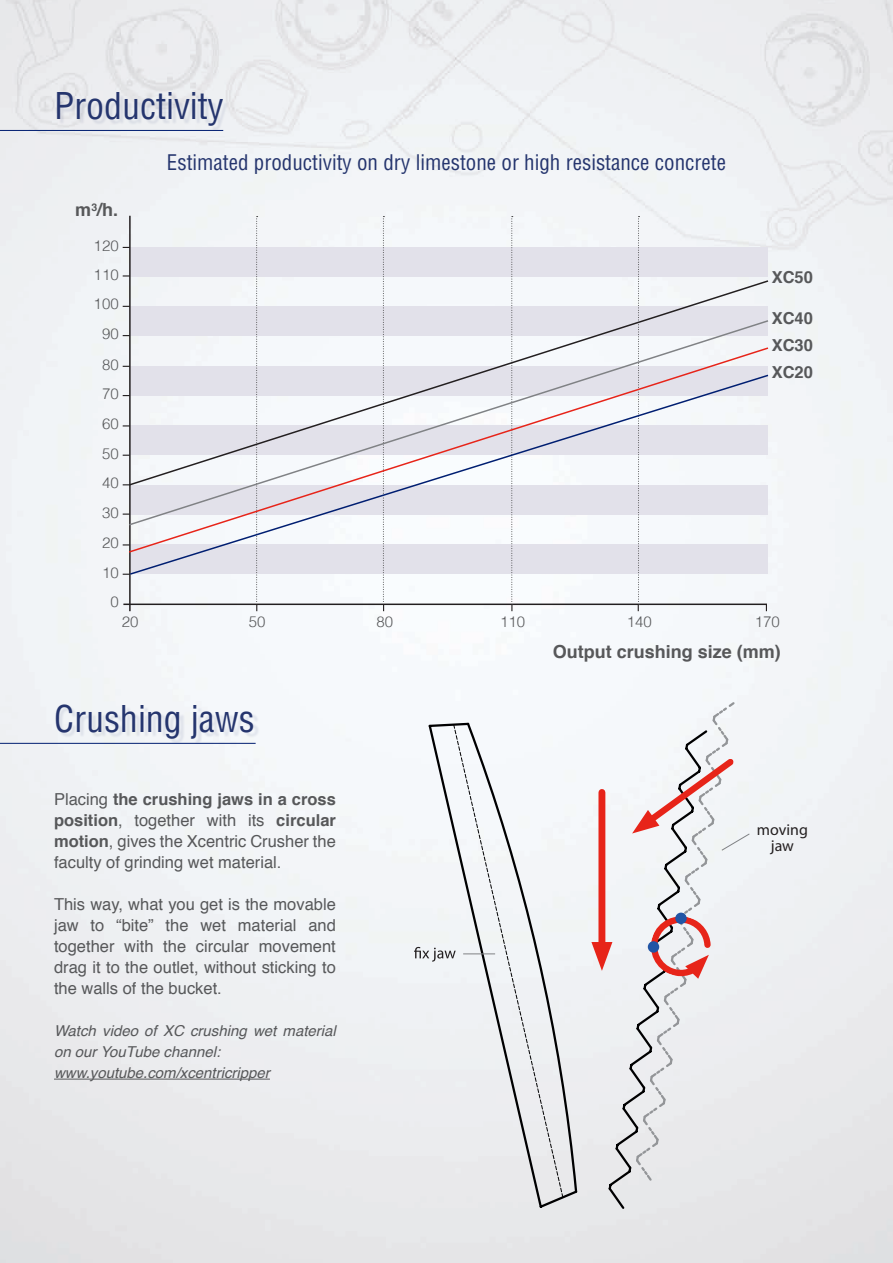
<style>
.page{position:relative;width:893px;height:1263px;background:#fff}
.page>*{position:absolute;margin:0;border:0;box-sizing:border-box;transform-origin:0 0}
.t1{font:condensed 36px "Helvetica";color:#25356e}
.t2{font:condensed 21px "Helvetica";color:#25356e}
.t3{font:700 18px "Helvetica";color:#57585a}
.t4{font:16.5px/21px "Helvetica";color:#57585a;text-align:justify}
.t5{font:700 16.5px "Helvetica";color:#57585a}
.t6{font:15.9px/15.9px "Myriad Pro";color:#231f20;text-align:center}
.t7{font:italic 15px/21px "Helvetica";color:#57585a}
.t8{font:300 15px "Helvetica";color:#57585a}
.s1{font-weight:700}
</style>
<div class="page">
<img style="left:0;top:0;width:893px;height:1263px">
<hr style="left:54px;top:1079px;width:216px;height:1px;background:#57585a">
<div style="left:59px;top:94px;width:170px;height:38px;background:#25356e;opacity:.1"></div>
<div style="left:58px;top:707px;width:201px;height:37px;background:#25356e;opacity:.1"></div>
<hr style="left:0;top:130px;width:223px;height:1px;background:#001e71">
<hr style="left:0;top:743px;width:256px;height:1px;background:#001e71">
<svg style="left:427px;top:721px;width:282px;height:490px"></svg>
<svg style="left:453px;top:724px;width:111px;height:474px"></svg>
<svg style="left:465px;top:721px;width:114px;height:473px"></svg>
<hr style="left:463px;top:953px;width:32px;height:1px;background:#808285">
<svg style="left:414px;top:947px;width:42px;height:15px"></svg>
<svg style="left:632px;top:700px;width:118px;height:483px"></svg>
<div style="left:598px;top:792px;width:7px;height:162px;background:#e72419"></div>
<svg style="left:591px;top:942px;width:21px;height:29px"></svg>
<div style="left:130px;top:247px;width:638px;height:30px;background:#e2e1ea"></div>
<hr style="left:123px;top:603px;width:644px;height:2px;background:#231f20">
<hr style="left:129px;top:216px;width:2px;height:395px;background:#231f20">
<svg style="left:123px;top:275px;width:7px;height:2px"></svg>
<svg style="left:256px;top:216px;width:2px;height:395px"></svg>
<svg style="left:383px;top:216px;width:1px;height:395px"></svg>
<svg style="left:511px;top:216px;width:2px;height:395px"></svg>
<svg style="left:638px;top:216px;width:1px;height:395px"></svg>
<svg style="left:128px;top:554px;width:642px;height:22px;background:#e1e1ea"></svg>
<svg style="left:127px;top:527px;width:643px;height:27px"></svg>
<svg style="left:127px;top:487px;width:643px;height:40px"></svg>
<svg style="left:127px;top:279px;width:643px;height:208px"></svg>
<p class="t1" style="left:54px;top:83px;width:171px">Productivity</p>
<p class="t3" style="left:75px;top:196px;width:44px">m<sup>3</sup>/h.</p>
<p class="t8" style="left:94px;top:234px;width:27px">120</p>
<p class="t8" style="left:94px;top:262px;width:27px">110</p>
<p class="t8" style="left:94px;top:291px;width:27px">100</p>
<p class="t8" style="left:102px;top:321px;width:18px">90</p>
<p class="t8" style="left:102px;top:352px;width:18px">80</p>
<p class="t8" style="left:102px;top:382px;width:18px">70</p>
<p class="t8" style="left:102px;top:412px;width:18px">60</p>
<p class="t8" style="left:102px;top:441px;width:18px">50</p>
<p class="t8" style="left:102px;top:471px;width:18px">40</p>
<p class="t8" style="left:102px;top:500px;width:18px">30</p>
<p class="t8" style="left:102px;top:531px;width:18px">20</p>
<p class="t8" style="left:102px;top:560px;width:18px">10</p>
<p class="t8" style="left:110px;top:590px;width:10px">0</p>
<p class="t2" style="left:167px;top:149px;width:560px">Estimated productivity on dry limestone or high resistance concrete</p>
<p class="t5" style="left:772px;top:264px;width:43px">XC50</p>
<p class="t5" style="left:772px;top:305px;width:43px">XC40</p>
<p class="t5" style="left:772px;top:332px;width:43px">XC30</p>
<p class="t5" style="left:772px;top:359px;width:43px">XC20</p>
<p class="t8" style="left:122px;top:609px;width:18px">20</p>
<p class="t8" style="left:249px;top:609px;width:18px">50</p>
<p class="t8" style="left:376px;top:609px;width:18px">80</p>
<p class="t8" style="left:500px;top:609px;width:27px">110</p>
<p class="t8" style="left:627px;top:609px;width:27px">140</p>
<p class="t8" style="left:755px;top:609px;width:27px">170</p>
<p class="t3" style="left:553px;top:637px;width:230px">Output crushing size (mm)</p>
<p class="t1" style="left:54px;top:696px;width:202px">Crushing jaws</p>
<p class="t4" style="left:54px;top:789px;width:283px">Placing <span class="s1">the crushing jaws in a cross position</span>, together with its <span class="s1">circular motion</span>, gives the Xcentric Crusher the faculty of grinding wet material.</p>
<p class="t4" style="left:54px;top:894px;width:283px">This way, what you get is the movable jaw to “bite” the wet material and together with the circular movement drag it to the outlet, without sticking to the walls of the bucket.</p>
<p class="t7" style="left:54px;top:1020px;width:283px">Watch video of XC crushing wet material on our YouTube channel:</p>
<p class="t7" style="left:54px;top:1062px;width:217px">www.youtube.com/xcentricripper</p>
<p class="t6" style="left:757px;top:821px;width:53px">moving jaw</p>
</div>
